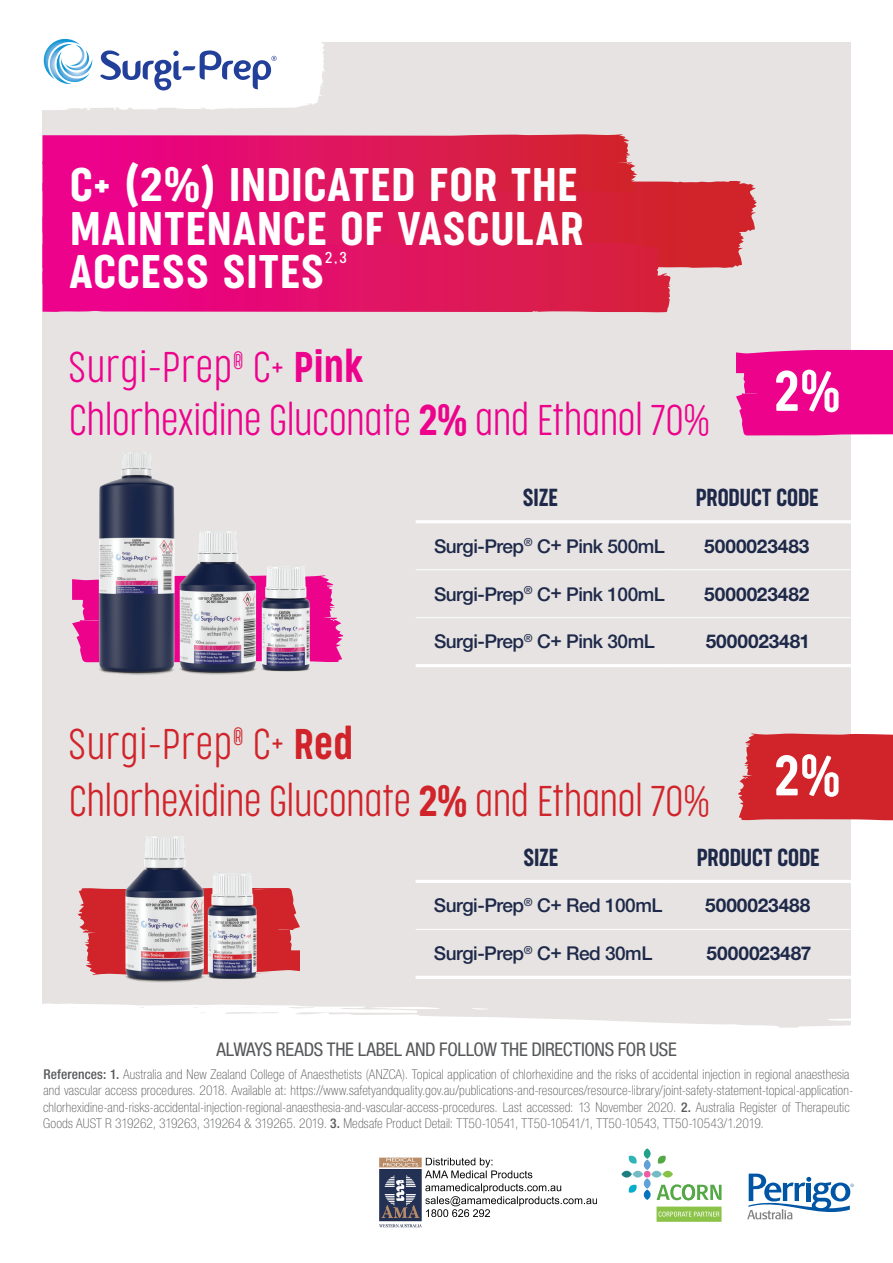
<style>
.page{position:relative;width:893px;height:1263px;background:#fff}
.page>*{position:absolute;margin:0;border:0;box-sizing:border-box;transform-origin:0 0}
.t1{font:300 53.55px "Cocogoose Compressed";color:#fff}
.t2{font:300 44.4px/43.5px "Cocogoose Compressed";letter-spacing:.03em;color:#fff;scale:1.1 1}
.t3{font:200 40.5px/53.1px "Cocogoose Compressed";letter-spacing:-.01em;color:#ed028c}
.t4{font:200 40.5px/57.3px "Cocogoose Compressed";letter-spacing:-.01em;color:#d1232a}
.t5{font:300 23.25px "Cocogoose Compressed";color:#1e2949}
.t6{font:500 19.05px "Helvetica Neue LT Std";letter-spacing:-.025em;color:#1e2949}
.t7{font:700 19.05px "Helvetica Neue LT Std";letter-spacing:-.005em;color:#1e2949}
.t8{font:condensed 18.9px "Helvetica Neue LT Std";letter-spacing:-.02em;color:#57585a}
.t9{font:300 14.85px "Cocogoose Compressed";color:#fff;scale:1.1 1}
.t10{font:100 condensed 13.5px/16.5px "Helvetica Neue LT Std";letter-spacing:.01em;color:#57585a}
.s1{font-weight:300}
.s2{font-weight:500}
</style>
<div class="page">
<div style="left:43px;top:43px;width:807px;height:985px;background:#e6e3e2"></div>
<svg style="left:288px;top:1007px;width:26px;height:1px"></svg>
<svg style="left:219px;top:1007px;width:60px;height:7px"></svg>
<svg style="left:194px;top:1007px;width:16px;height:6px"></svg>
<svg style="left:747px;top:1173px;width:107px;height:46px"></svg>
<svg style="left:621px;top:1148px;width:100px;height:52px"></svg>
<svg style="left:657px;top:1206px;width:64px;height:16px"></svg>
<hr style="left:416px;top:569px;width:249px;height:1px;background:#fff">
<hr style="left:665px;top:569px;width:184px;height:1px;background:#fff">
<hr style="left:416px;top:617px;width:249px;height:1px;background:#fff">
<hr style="left:665px;top:617px;width:184px;height:1px;background:#fff">
<hr style="left:416px;top:520px;width:249px;height:3px;background:#fff">
<hr style="left:665px;top:520px;width:184px;height:3px;background:#fff">
<hr style="left:416px;top:664px;width:249px;height:3px;background:#fff">
<hr style="left:665px;top:664px;width:184px;height:3px;background:#fff">
<hr style="left:416px;top:929px;width:250px;height:1px;background:#fff">
<hr style="left:666px;top:929px;width:184px;height:1px;background:#fff">
<hr style="left:416px;top:880px;width:250px;height:3px;background:#fff">
<hr style="left:666px;top:880px;width:184px;height:3px;background:#fff">
<hr style="left:416px;top:976px;width:250px;height:3px;background:#fff">
<hr style="left:666px;top:976px;width:184px;height:3px;background:#fff">
<div style="left:736px;top:350px;width:157px;height:85px;background:#ed028c"></div>
<img style="left:42px;top:38px;width:282px;height:119px">
<svg style="left:44px;top:39px;width:49px;height:46px"></svg>
<svg style="left:100px;top:50px;width:177px;height:40px"></svg>
<svg style="left:738px;top:733px;width:155px;height:87px;background:#d22e35"></svg>
<svg style="left:43px;top:134px;width:714px;height:178px;background:#e0266b"></svg>
<svg style="left:72px;top:575px;width:271px;height:87px;background:#ea4aa7"></svg>
<svg style="left:78px;top:888px;width:222px;height:87px;background:#d4464b"></svg>
<img style="left:172px;top:519px;width:91px;height:166px">
<img style="left:257px;top:560px;width:59px;height:120px">
<img style="left:94px;top:446px;width:85px;height:236px">
<img style="left:117px;top:825px;width:94px;height:169px">
<img style="left:202px;top:867px;width:60px;height:127px">
<img style="left:372px;top:1007px;width:230px;height:221px">
<h2 class="t2" style="left:70px;top:163px;width:468px">C+ (2%) INDICATED FOR THE<br>MAINTENANCE OF VASCULAR<br>ACCESS SITES</h2>
<p class="t9" style="left:325px;top:248px;width:21px">2,3</p>
<h3 class="t3" style="left:68px;top:340px;width:643px">Surgi-Prep<sup>®</sup> C+ <span class="s1">Pink<br></span>Chlorhexidine Gluconate <span class="s1">2%</span> and Ethanol 70%</h3>
<h1 class="t1" style="left:775px;top:355px;width:67px">2%</h1>
<h3 class="t5" style="left:523px;top:481px;width:36px">SIZE</h3>
<h3 class="t5" style="left:696px;top:481px;width:124px">PRODUCT CODE</h3>
<h3 class="t6" style="left:434px;top:534px;width:232px">Surgi-Prep<sup>®</sup> C+ Pink 500mL</h3>
<h3 class="t7" style="left:704px;top:534px;width:107px">5000023483</h3>
<h3 class="t6" style="left:434px;top:582px;width:232px">Surgi-Prep<sup>®</sup> C+ Pink 100mL</h3>
<h3 class="t7" style="left:704px;top:582px;width:106px">5000023482</h3>
<h3 class="t6" style="left:434px;top:630px;width:222px">Surgi-Prep<sup>®</sup> C+ Pink 30mL</h3>
<h3 class="t7" style="left:706px;top:630px;width:106px">5000023481</h3>
<h3 class="t4" style="left:68px;top:714px;width:643px">Surgi-Prep<sup>®</sup> C+ <span class="s1">Red<br></span>Chlorhexidine Gluconate <span class="s1">2%</span> and Ethanol 70%</h3>
<h1 class="t1" style="left:775px;top:740px;width:67px">2%</h1>
<h3 class="t5" style="left:523px;top:841px;width:36px">SIZE</h3>
<h3 class="t5" style="left:697px;top:841px;width:124px">PRODUCT CODE</h3>
<h3 class="t6" style="left:434px;top:894px;width:230px">Surgi-Prep<sup>®</sup> C+ Red 100mL</h3>
<h3 class="t7" style="left:705px;top:893px;width:107px">5000023488</h3>
<h3 class="t6" style="left:434px;top:942px;width:220px">Surgi-Prep<sup>®</sup> C+ Red 30mL</h3>
<h3 class="t7" style="left:707px;top:941px;width:106px">5000023487</h3>
<h3 class="t8" style="left:216px;top:1038px;width:462px">ALWAYS READS THE LABEL AND FOLLOW THE DIRECTIONS FOR USE</h3>
<p class="t10" style="left:43px;top:1065px;width:811px"><span class="s2">References: 1.</span> Australia and New Zealand College of Anaesthetists (ANZCA). Topical application of chlorhexidine and the risks of accidental injection in regional anaesthesia and vascular access procedures. 2018. Available at: https://www.safetyandquality.gov.au/publications-and-resources/resource-library/joint-safety-statement-topical-application&shy;chlorhexidine-and-risks-accidental-injection-regional-anaesthesia-and-vascular-access-procedures. Last accessed: 13 November 2020. <span class="s2">2.</span> Australia Register of Therapeutic Goods AUST R 319262, 319263, 319264 &amp; 319265. 2019. <span class="s2">3.</span> Medsafe Product Detail: TT50-10541, TT50-10541/1, TT50-10543, TT50-10543/1.2019.</p>
</div>
